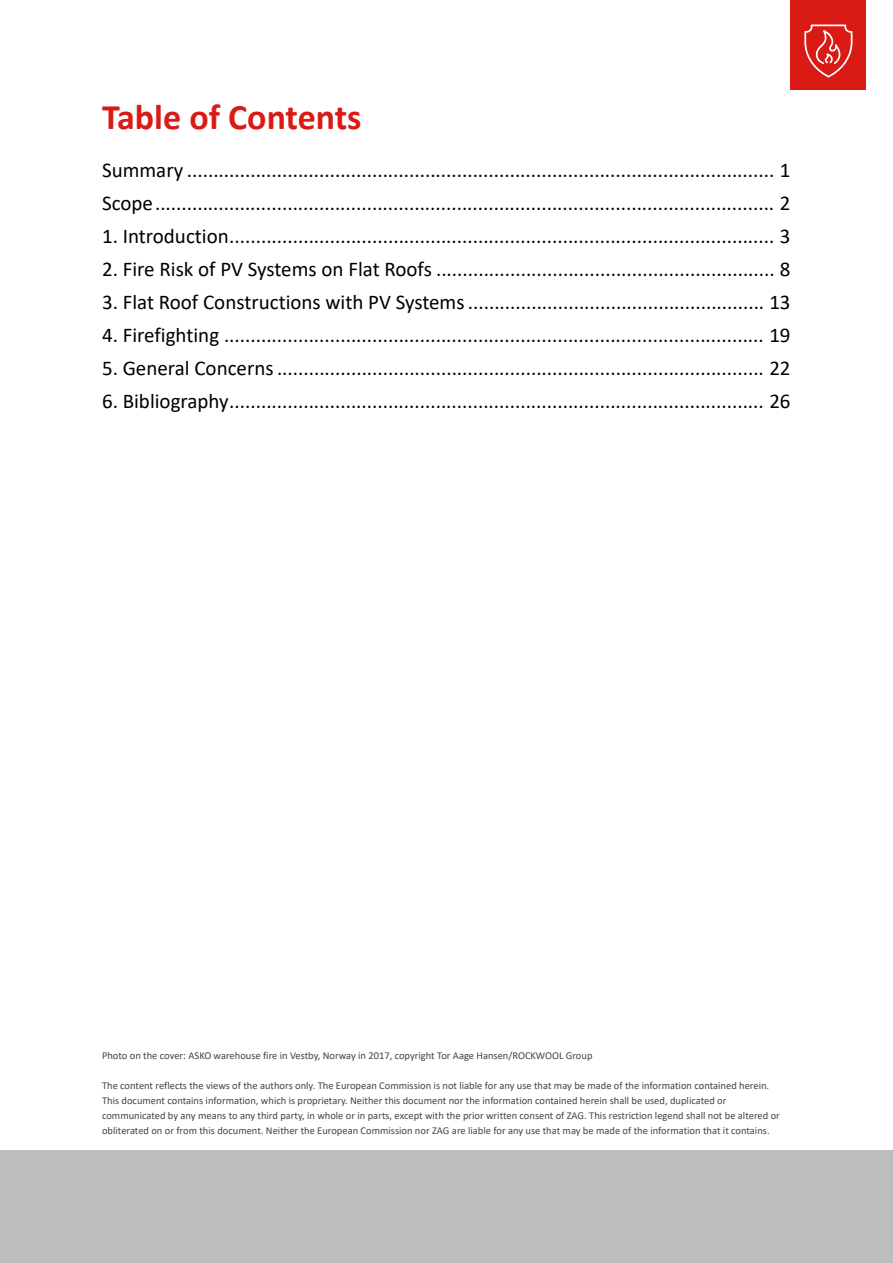
<style>
.page{position:relative;width:893px;height:1263px;background:#fff}
.page>*{position:absolute;margin:0;border:0;box-sizing:border-box;transform-origin:0 0}
.t1{font:700 36px "Calibri";color:#da1a15}
.t2{font:21px/33px "Calibri";color:#000}
.t3{font:10.5px/15px "Calibri";color:#474442}
</style>
<div class="page">
<div style="left:0;top:1150px;width:893px;height:113px;background:#bcbdbf"></div>
<div style="left:791px;top:0;width:75px;height:89px;background:#da1a15"></div>
<svg style="left:804px;top:25px;width:48px;height:53px"></svg>
<h1 class="t1" style="left:102px;top:92px;width:261px">Table of Contents</h1>
<p class="t2" style="left:102px;top:153px;width:690px">Summary ............................................................................................................... 1<br>Scope..................................................................................................................... 2</p>
<p class="t2" style="left:102px;top:219px;width:690px">1. Introduction....................................................................................................... 3</p>
<p class="t2" style="left:102px;top:252px;width:690px">2. Fire Risk of PV Systems on Flat Roofs ................................................................ 8</p>
<p class="t2" style="left:102px;top:285px;width:690px">3. Flat Roof Constructions with PV Systems........................................................ 13</p>
<p class="t2" style="left:102px;top:318px;width:690px">4. Firefighting ...................................................................................................... 19</p>
<p class="t2" style="left:102px;top:351px;width:690px">5. General Concerns ............................................................................................ 22</p>
<p class="t2" style="left:102px;top:384px;width:690px">6. Bibliography..................................................................................................... 26</p>
<p class="t3" style="left:102px;top:1048px;width:492px">Photo on the cover: ASKO warehouse fire in Vestby, Norway in 2017, copyright Tor Aage Hansen/ROCKWOOL Group</p>
<p class="t3" style="left:102px;top:1078px;width:679px">The content reflects the views of the authors only. The European Commission is not liable for any use that may be made of the information contained herein.<br>This document contains information, which is proprietary. Neither this document nor the information contained herein shall be used, duplicated or communicated by any means to any third party, in whole or in parts, except with the prior written consent of ZAG. This restriction legend shall not be altered or obliterated on or from this document. Neither the European Commission nor ZAG are liable for any use that may be made of the information that it contains.</p>
</div>
